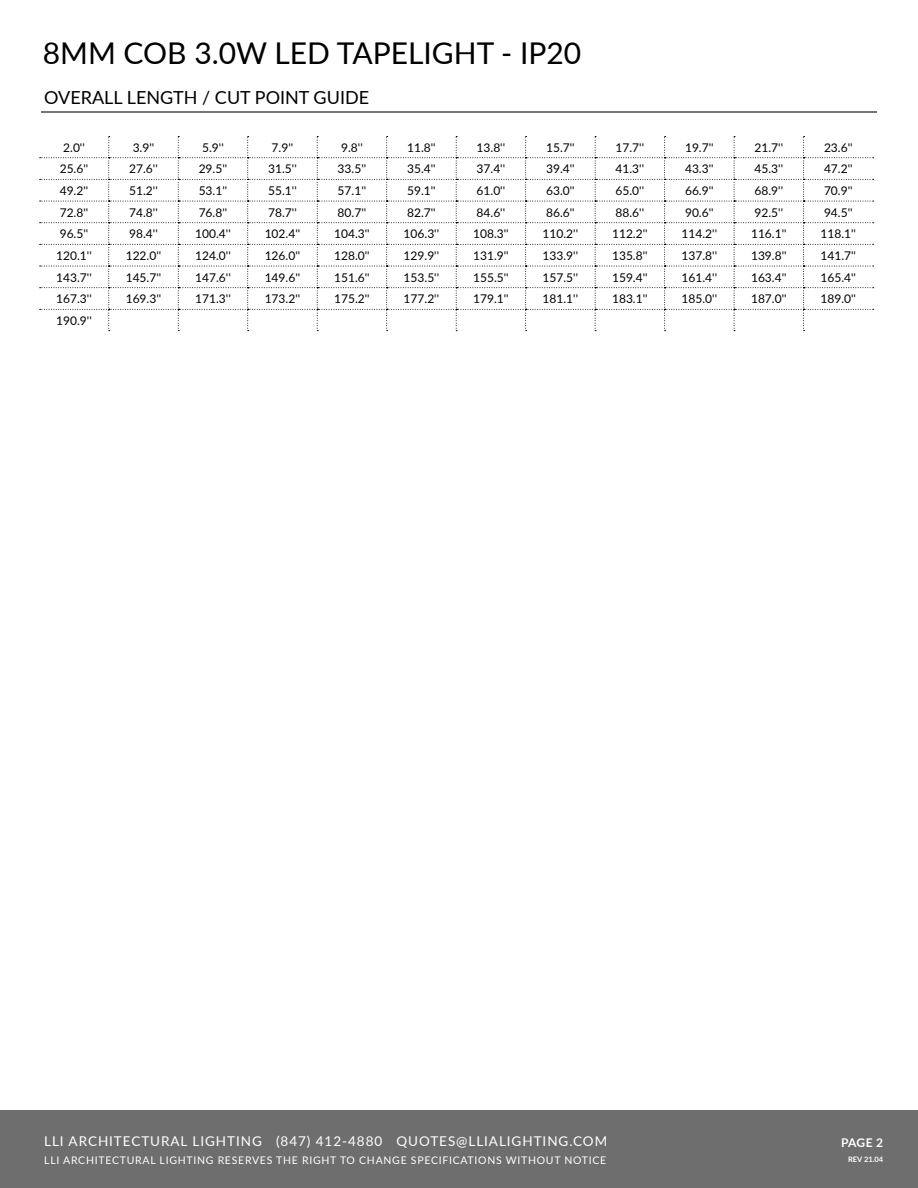
<style>
.page{position:relative;width:918px;height:1188px;background:#fff}
.page>*{position:absolute;margin:0;border:0;box-sizing:border-box;transform-origin:0 0}
.t1{font:30px "Lato";color:#000}
.t2{font:18px "Lato";color:#000}
.t3{font:13.5px "Lato";letter-spacing:.07em;color:#fff}
.t4{font:12px "Lato";color:#000}
.t5{font:700 12px "Lato";color:#fff}
.t6{font:10.5px "Lato";letter-spacing:.07em;color:#fff}
.t7{font:700 7.5px "Lato";color:#fff}
</style>
<div class="page">
<hr style="left:41px;top:112px;width:836px;height:1px;background:#737577">
<div style="left:0;top:1110px;width:918px;height:78px;background:#6f6e6f"></div>
<svg style="left:40px;top:136px;width:834px;height:195px"></svg>
<h1 class="t1" style="left:43px;top:31px;width:540px">8MM COB 3.0W LED TAPELIGHT - IP20</h1>
<h2 class="t2" style="left:44px;top:85px;width:326px">OVERALL LENGTH / CUT POINT GUIDE</h2>
<p class="t4" style="left:63px;top:139px;width:23px">2.0''</p>
<p class="t4" style="left:133px;top:139px;width:23px">3.9''</p>
<p class="t4" style="left:202px;top:139px;width:23px">5.9''</p>
<p class="t4" style="left:272px;top:139px;width:23px">7.9''</p>
<p class="t4" style="left:341px;top:139px;width:23px">9.8''</p>
<p class="t4" style="left:407px;top:139px;width:30px">11.8''</p>
<p class="t4" style="left:477px;top:139px;width:30px">13.8''</p>
<p class="t4" style="left:546px;top:139px;width:30px">15.7''</p>
<p class="t4" style="left:616px;top:139px;width:30px">17.7''</p>
<p class="t4" style="left:685px;top:139px;width:30px">19.7''</p>
<p class="t4" style="left:755px;top:139px;width:30px">21.7''</p>
<p class="t4" style="left:824px;top:139px;width:30px">23.6''</p>
<p class="t4" style="left:60px;top:160px;width:30px">25.6''</p>
<p class="t4" style="left:129px;top:160px;width:30px">27.6''</p>
<p class="t4" style="left:199px;top:160px;width:30px">29.5''</p>
<p class="t4" style="left:268px;top:160px;width:30px">31.5''</p>
<p class="t4" style="left:338px;top:160px;width:30px">33.5''</p>
<p class="t4" style="left:407px;top:160px;width:30px">35.4''</p>
<p class="t4" style="left:477px;top:160px;width:30px">37.4''</p>
<p class="t4" style="left:546px;top:160px;width:30px">39.4''</p>
<p class="t4" style="left:616px;top:160px;width:30px">41.3''</p>
<p class="t4" style="left:685px;top:160px;width:30px">43.3''</p>
<p class="t4" style="left:755px;top:160px;width:30px">45.3''</p>
<p class="t4" style="left:824px;top:160px;width:30px">47.2''</p>
<p class="t4" style="left:60px;top:182px;width:30px">49.2''</p>
<p class="t4" style="left:129px;top:182px;width:30px">51.2''</p>
<p class="t4" style="left:199px;top:182px;width:30px">53.1''</p>
<p class="t4" style="left:268px;top:182px;width:30px">55.1''</p>
<p class="t4" style="left:338px;top:182px;width:30px">57.1''</p>
<p class="t4" style="left:407px;top:182px;width:30px">59.1''</p>
<p class="t4" style="left:477px;top:182px;width:30px">61.0''</p>
<p class="t4" style="left:546px;top:182px;width:30px">63.0''</p>
<p class="t4" style="left:616px;top:182px;width:30px">65.0''</p>
<p class="t4" style="left:685px;top:182px;width:30px">66.9''</p>
<p class="t4" style="left:755px;top:182px;width:30px">68.9''</p>
<p class="t4" style="left:824px;top:182px;width:30px">70.9''</p>
<p class="t4" style="left:60px;top:204px;width:30px">72.8''</p>
<p class="t4" style="left:129px;top:204px;width:30px">74.8''</p>
<p class="t4" style="left:199px;top:204px;width:30px">76.8''</p>
<p class="t4" style="left:268px;top:204px;width:30px">78.7''</p>
<p class="t4" style="left:338px;top:204px;width:30px">80.7''</p>
<p class="t4" style="left:407px;top:204px;width:30px">82.7''</p>
<p class="t4" style="left:477px;top:204px;width:30px">84.6''</p>
<p class="t4" style="left:546px;top:204px;width:30px">86.6''</p>
<p class="t4" style="left:616px;top:204px;width:30px">88.6''</p>
<p class="t4" style="left:685px;top:204px;width:30px">90.6''</p>
<p class="t4" style="left:755px;top:204px;width:30px">92.5''</p>
<p class="t4" style="left:824px;top:204px;width:30px">94.5''</p>
<p class="t4" style="left:60px;top:225px;width:30px">96.5''</p>
<p class="t4" style="left:129px;top:225px;width:30px">98.4''</p>
<p class="t4" style="left:195px;top:225px;width:37px">100.4''</p>
<p class="t4" style="left:265px;top:225px;width:37px">102.4''</p>
<p class="t4" style="left:334px;top:225px;width:37px">104.3''</p>
<p class="t4" style="left:404px;top:225px;width:37px">106.3''</p>
<p class="t4" style="left:473px;top:225px;width:37px">108.3''</p>
<p class="t4" style="left:543px;top:225px;width:37px">110.2''</p>
<p class="t4" style="left:612px;top:225px;width:37px">112.2''</p>
<p class="t4" style="left:682px;top:225px;width:37px">114.2''</p>
<p class="t4" style="left:751px;top:225px;width:37px">116.1''</p>
<p class="t4" style="left:821px;top:225px;width:37px">118.1''</p>
<p class="t4" style="left:56px;top:247px;width:37px">120.1''</p>
<p class="t4" style="left:126px;top:247px;width:37px">122.0''</p>
<p class="t4" style="left:195px;top:247px;width:37px">124.0''</p>
<p class="t4" style="left:265px;top:247px;width:37px">126.0''</p>
<p class="t4" style="left:334px;top:247px;width:37px">128.0''</p>
<p class="t4" style="left:404px;top:247px;width:37px">129.9''</p>
<p class="t4" style="left:473px;top:247px;width:37px">131.9''</p>
<p class="t4" style="left:543px;top:247px;width:37px">133.9''</p>
<p class="t4" style="left:612px;top:247px;width:37px">135.8''</p>
<p class="t4" style="left:682px;top:247px;width:37px">137.8''</p>
<p class="t4" style="left:751px;top:247px;width:37px">139.8''</p>
<p class="t4" style="left:821px;top:247px;width:37px">141.7''</p>
<p class="t4" style="left:56px;top:269px;width:37px">143.7''</p>
<p class="t4" style="left:126px;top:269px;width:37px">145.7''</p>
<p class="t4" style="left:195px;top:269px;width:37px">147.6''</p>
<p class="t4" style="left:265px;top:269px;width:37px">149.6''</p>
<p class="t4" style="left:334px;top:269px;width:37px">151.6''</p>
<p class="t4" style="left:404px;top:269px;width:37px">153.5''</p>
<p class="t4" style="left:473px;top:269px;width:37px">155.5''</p>
<p class="t4" style="left:543px;top:269px;width:37px">157.5''</p>
<p class="t4" style="left:612px;top:269px;width:37px">159.4''</p>
<p class="t4" style="left:682px;top:269px;width:37px">161.4''</p>
<p class="t4" style="left:751px;top:269px;width:37px">163.4''</p>
<p class="t4" style="left:821px;top:269px;width:37px">165.4''</p>
<p class="t4" style="left:56px;top:290px;width:37px">167.3''</p>
<p class="t4" style="left:126px;top:290px;width:37px">169.3''</p>
<p class="t4" style="left:195px;top:290px;width:37px">171.3''</p>
<p class="t4" style="left:265px;top:290px;width:37px">173.2''</p>
<p class="t4" style="left:334px;top:290px;width:37px">175.2''</p>
<p class="t4" style="left:404px;top:290px;width:37px">177.2''</p>
<p class="t4" style="left:473px;top:290px;width:37px">179.1''</p>
<p class="t4" style="left:543px;top:290px;width:37px">181.1''</p>
<p class="t4" style="left:612px;top:290px;width:37px">183.1''</p>
<p class="t4" style="left:682px;top:290px;width:37px">185.0''</p>
<p class="t4" style="left:751px;top:290px;width:37px">187.0''</p>
<p class="t4" style="left:821px;top:290px;width:37px">189.0''</p>
<p class="t4" style="left:56px;top:312px;width:37px">190.9''</p>
<p class="t3" style="left:44px;top:1131px;width:565px">LLI ARCHITECTURAL LIGHTING (847) 412-4880 QUOTES@LLIALIGHTING.COM</p>
<p class="t6" style="left:44px;top:1153px;width:564px">LLI ARCHITECTURAL LIGHTING RESERVES THE RIGHT TO CHANGE SPECIFICATIONS WITHOUT NOTICE</p>
<p class="t5" style="left:841px;top:1134px;width:44px">PAGE 2</p>
<p class="t7" style="left:848px;top:1154px;width:37px">REV 21.04</p>
</div>
